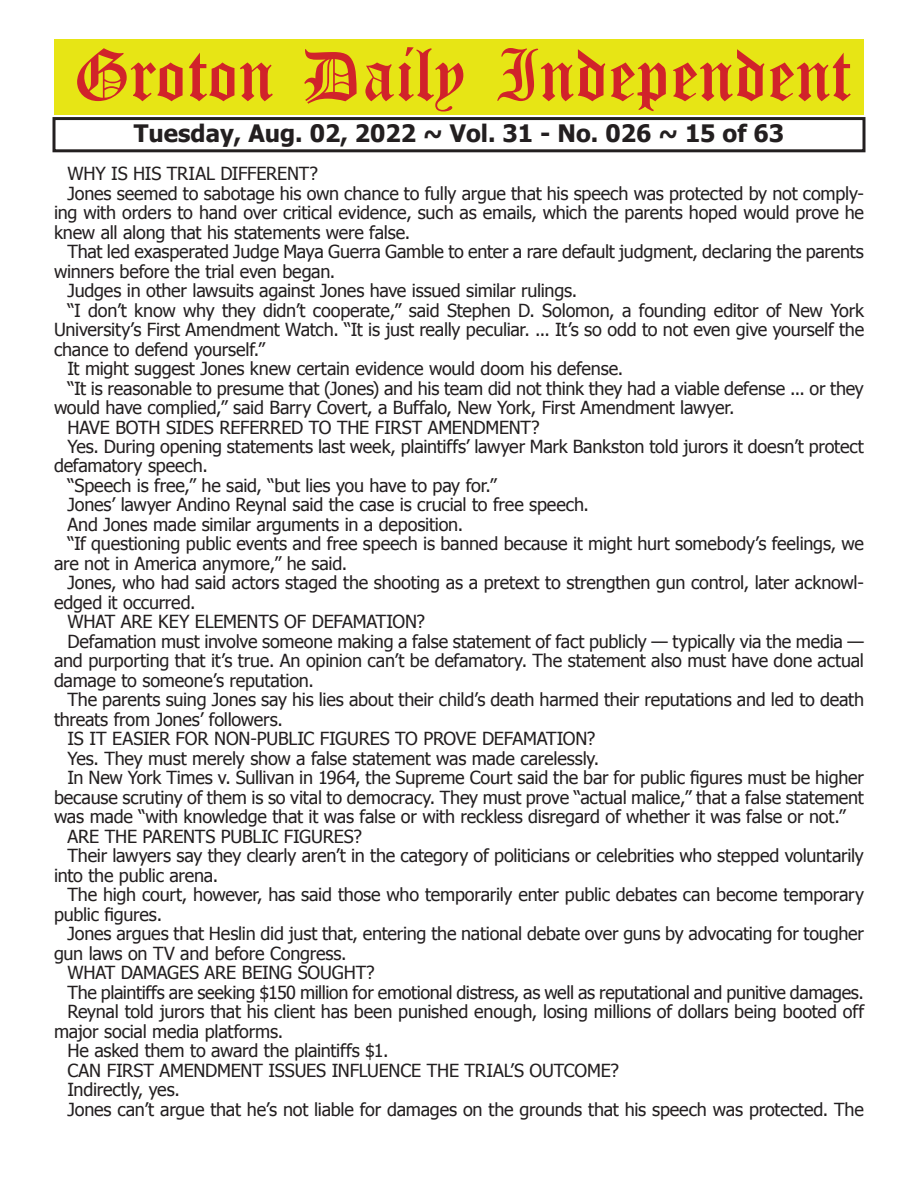
<style>
.page{position:relative;width:918px;height:1188px;background:#fff}
.page>*{position:absolute;margin:0;border:0;box-sizing:border-box;transform-origin:0 0}
.t1{font:54px "Old English Five";color:#d1232a}
.t2{font:700 24px "Tahoma";color:#231f20}
.t3{font:18px "Tahoma";letter-spacing:-.01em;color:#231f20}
</style>
<div class="page">
<div style="left:52px;top:117px;width:814px;height:35px;border:3px solid #231f20"></div>
<div style="left:54px;top:40px;width:810px;height:75px;background:#e7e515"></div>
<h1 class="t1" style="left:73px;top:50px;width:779px">Groton Daily Independent</h1>
<h2 class="t2" style="left:134px;top:116px;width:652px">Tuesday, Aug. 02, 2022 ~ Vol. 31 - No. 026 ~ 15 of 63</h2>
<p class="t3" style="left:68px;top:161px;width:252px">WHY IS HIS TRIAL DIFFERENT?</p>
<p class="t3" style="left:68px;top:181px;width:798px">Jones seemed to sabotage his own chance to fully argue that his speech was protected by not comply-</p>
<p class="t3" style="left:54px;top:200px;width:812px">ing with orders to hand over critical evidence, such as emails, which the parents hoped would prove he</p>
<p class="t3" style="left:54px;top:220px;width:358px">knew all along that his statements were false.</p>
<p class="t3" style="left:68px;top:239px;width:798px">That led exasperated Judge Maya Guerra Gamble to enter a rare default judgment, declaring the parents</p>
<p class="t3" style="left:54px;top:259px;width:283px">winners before the trial even began.</p>
<p class="t3" style="left:68px;top:278px;width:511px">Judges in other lawsuits against Jones have issued similar rulings.</p>
<p class="t3" style="left:68px;top:298px;width:798px">“I don’t know why they didn’t cooperate,” said Stephen D. Solomon, a founding editor of New York</p>
<p class="t3" style="left:54px;top:317px;width:812px">University’s First Amendment Watch. “It is just really peculiar. ... It’s so odd to not even give yourself the</p>
<p class="t3" style="left:54px;top:337px;width:213px">chance to defend yourself.”</p>
<p class="t3" style="left:68px;top:356px;width:557px">It might suggest Jones knew certain evidence would doom his defense.</p>
<p class="t3" style="left:68px;top:376px;width:798px">“It is reasonable to presume that (Jones) and his team did not think they had a viable defense ... or they</p>
<p class="t3" style="left:54px;top:395px;width:682px">would have complied,” said Barry Covert, a Buffalo, New York, First Amendment lawyer.</p>
<p class="t3" style="left:68px;top:415px;width:474px">HAVE BOTH SIDES REFERRED TO THE FIRST AMENDMENT?</p>
<p class="t3" style="left:68px;top:434px;width:798px">Yes. During opening statements last week, plaintiffs’ lawyer Mark Bankston told jurors it doesn’t protect</p>
<p class="t3" style="left:54px;top:454px;width:155px">defamatory speech.</p>
<p class="t3" style="left:68px;top:473px;width:431px">“Speech is free,” he said, “but lies you have to pay for.”</p>
<p class="t3" style="left:68px;top:493px;width:523px">Jones’ lawyer Andino Reynal said the case is crucial to free speech.</p>
<p class="t3" style="left:68px;top:512px;width:397px">And Jones made similar arguments in a deposition.</p>
<p class="t3" style="left:68px;top:532px;width:798px">“If questioning public events and free speech is banned because it might hurt somebody’s feelings, we</p>
<p class="t3" style="left:54px;top:551px;width:295px">are not in America anymore,” he said.</p>
<p class="t3" style="left:68px;top:571px;width:798px">Jones, who had said actors staged the shooting as a pretext to strengthen gun control, later acknowl-</p>
<p class="t3" style="left:54px;top:590px;width:143px">edged it occurred.</p>
<p class="t3" style="left:68px;top:610px;width:359px">WHAT ARE KEY ELEMENTS OF DEFAMATION?</p>
<p class="t3" style="left:68px;top:629px;width:798px">Defamation must involve someone making a false statement of fact publicly — typically via the media —</p>
<p class="t3" style="left:54px;top:649px;width:812px">and purporting that it’s true. An opinion can’t be defamatory. The statement also must have done actual</p>
<p class="t3" style="left:54px;top:668px;width:261px">damage to someone’s reputation.</p>
<p class="t3" style="left:68px;top:688px;width:798px">The parents suing Jones say his lies about their child’s death harmed their reputations and led to death</p>
<p class="t3" style="left:54px;top:707px;width:230px">threats from Jones’ followers.</p>
<p class="t3" style="left:68px;top:727px;width:529px">IS IT EASIER FOR NON-PUBLIC FIGURES TO PROVE DEFAMATION?</p>
<p class="t3" style="left:68px;top:746px;width:533px">Yes. They must merely show a false statement was made carelessly.</p>
<p class="t3" style="left:68px;top:766px;width:798px">In New York Times v. Sullivan in 1964, the Supreme Court said the bar for public figures must be higher</p>
<p class="t3" style="left:54px;top:785px;width:811px">because scrutiny of them is so vital to democracy. They must prove “actual malice,” that a false statement</p>
<p class="t3" style="left:54px;top:805px;width:793px">was made “with knowledge that it was false or with reckless disregard of whether it was false or not.”</p>
<p class="t3" style="left:68px;top:824px;width:296px">ARE THE PARENTS PUBLIC FIGURES?</p>
<p class="t3" style="left:68px;top:844px;width:798px">Their lawyers say they clearly aren’t in the category of politicians or celebrities who stepped voluntarily</p>
<p class="t3" style="left:54px;top:863px;width:166px">into the public arena.</p>
<p class="t3" style="left:68px;top:883px;width:798px">The high court, however, has said those who temporarily enter public debates can become temporary</p>
<p class="t3" style="left:54px;top:902px;width:110px">public figures.</p>
<p class="t3" style="left:68px;top:922px;width:798px">Jones argues that Heslin did just that, entering the national debate over guns by advocating for tougher</p>
<p class="t3" style="left:54px;top:941px;width:294px">gun laws on TV and before Congress.</p>
<p class="t3" style="left:68px;top:961px;width:309px">WHAT DAMAGES ARE BEING SOUGHT?</p>
<p class="t3" style="left:68px;top:980px;width:798px">The plaintiffs are seeking $150 million for emotional distress, as well as reputational and punitive damages.</p>
<p class="t3" style="left:68px;top:1000px;width:798px">Reynal told jurors that his client has been punished enough, losing millions of dollars being booted off</p>
<p class="t3" style="left:54px;top:1019px;width:231px">major social media platforms.</p>
<p class="t3" style="left:68px;top:1039px;width:323px">He asked them to award the plaintiffs $1.</p>
<p class="t3" style="left:68px;top:1058px;width:553px">CAN FIRST AMENDMENT ISSUES INFLUENCE THE TRIAL’S OUTCOME?</p>
<p class="t3" style="left:68px;top:1078px;width:114px">Indirectly, yes.</p>
<p class="t3" style="left:68px;top:1097px;width:798px">Jones can’t argue that he’s not liable for damages on the grounds that his speech was protected. The</p>
</div>
